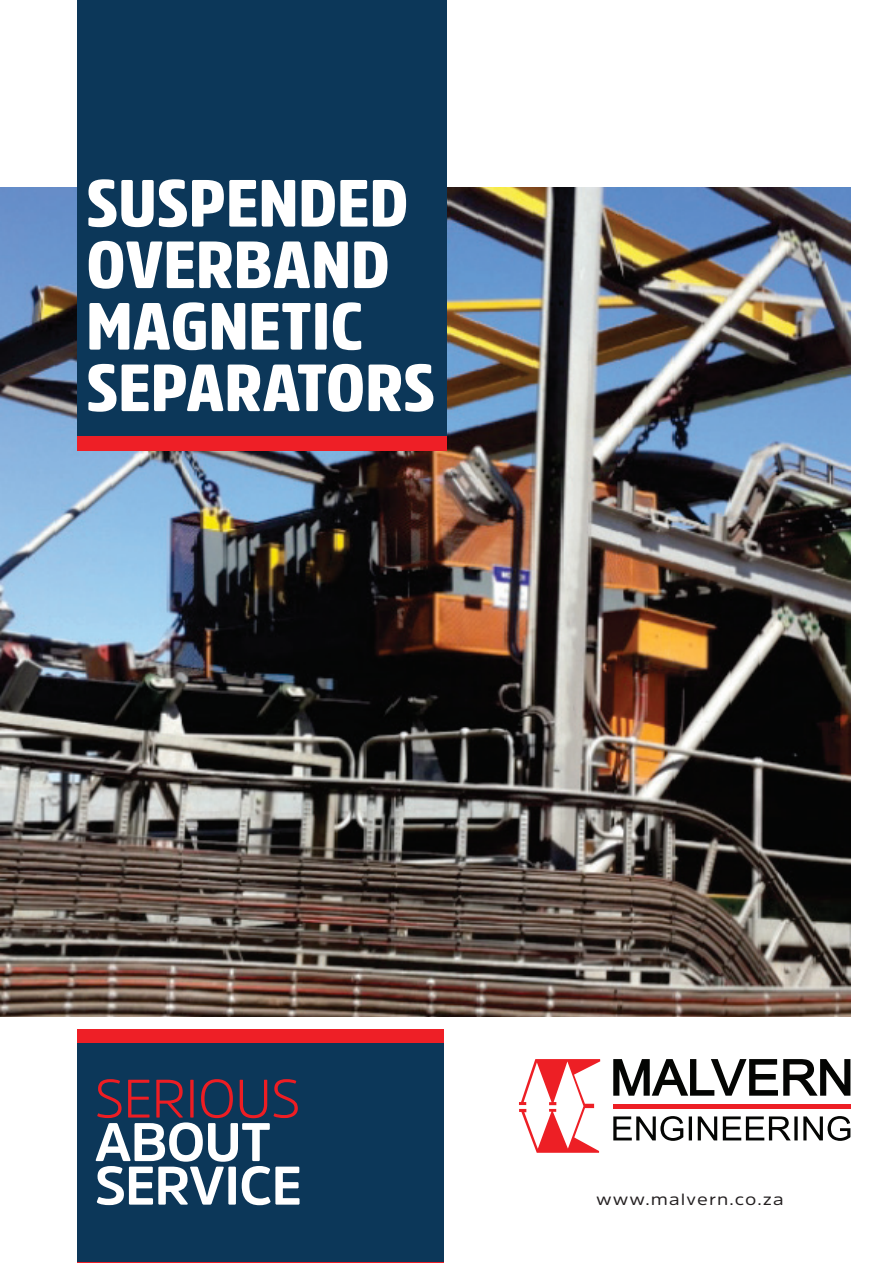
<style>
.page{position:relative;width:893px;height:1263px;background:#fff}
.page>*{position:absolute;margin:0;border:0;box-sizing:border-box;transform-origin:0 0}
.t1{font:900 66px/61.5px "Amsi Pro Cond";color:#fff;scale:1.16 1}
.t2{font:700 54px/43.5px "Amsi Pro";letter-spacing:-.02em;color:#fff}
.t3{font:300 54px "Amsi Pro";letter-spacing:-.02em;color:#ee1d23}
.t4{font:16.35px "Amsi Pro";letter-spacing:.06em;color:#231f20;scale:1.16 1}
</style>
<div class="page">
<img style="left:0;top:187px;width:850px;height:829px">
<div style="left:77px;top:156px;width:369px;height:295px;background:#ee1f26"></div>
<div style="left:77px;top:0;width:369px;height:436px;background:#0c3759"></div>
<div style="left:77px;top:1030px;width:366px;height:233px;background:#ee1f26"></div>
<div style="left:77px;top:1043px;width:366px;height:219px;background:#0c3759"></div>
<hr style="left:613px;top:1104px;width:237px;height:4px;background:#ed1f25">
<svg style="left:613px;top:1059px;width:237px;height:37px"></svg>
<svg style="left:613px;top:1116px;width:237px;height:25px"></svg>
<svg style="left:519px;top:1059px;width:81px;height:94px"></svg>
<p class="t1" style="left:86px;top:171px;width:302px">SUSPENDED<br>OVERBAND<br>MAGNETIC<br>SEPARATORS</p>
<p class="t3" style="left:95px;top:1061px;width:207px">SERIOUS</p>
<p class="t2" style="left:95px;top:1119px;width:209px">ABOUT<br>SERVICE</p>
<p class="t4" style="left:596px;top:1187px;width:163px">www.malvern.co.za</p>
</div>
